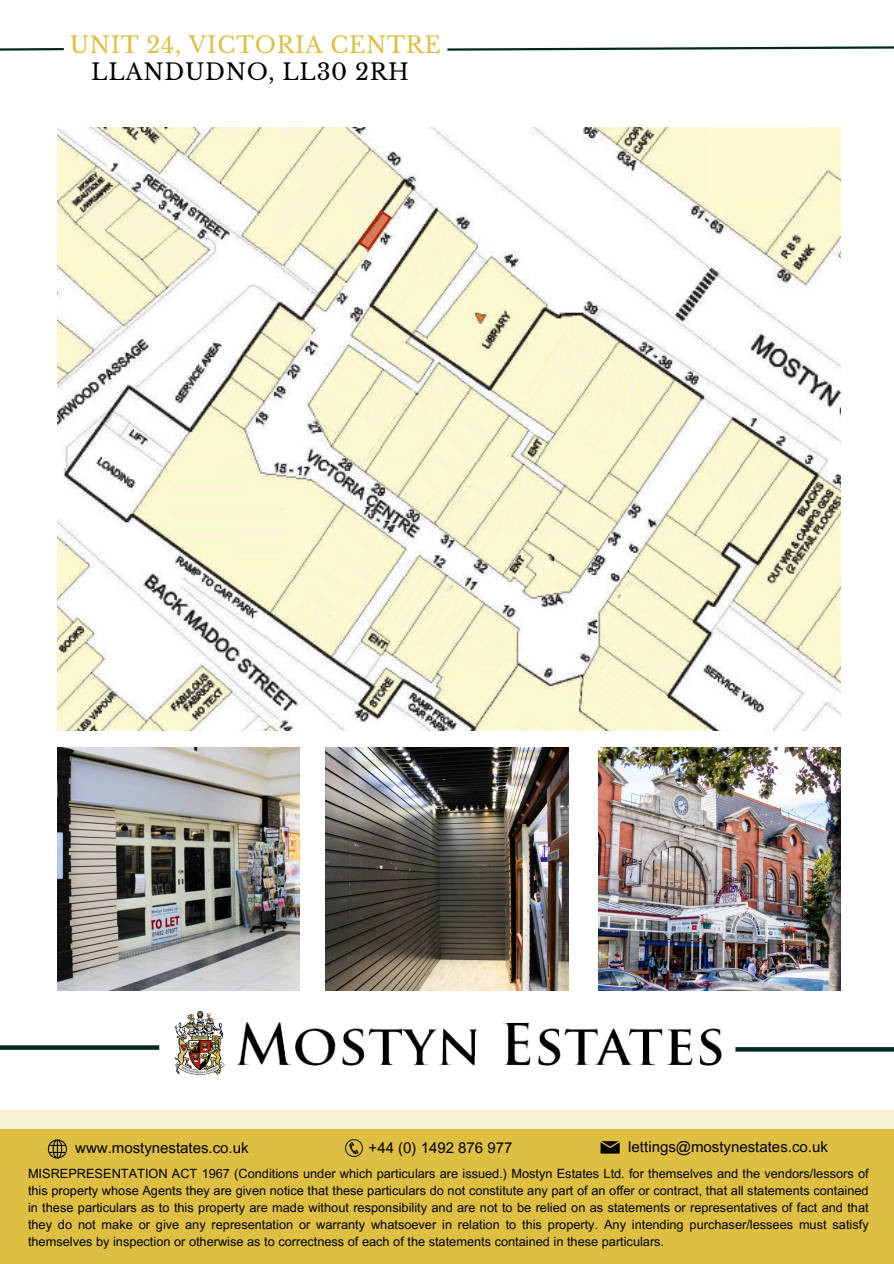
<style>
.page{position:relative;width:894px;height:1264px;background:#fff}
.page>*{position:absolute;margin:0;border:0;box-sizing:border-box;transform-origin:0 0}
.t1{font:22.5px "Libre Baskerville";letter-spacing:.03em;color:#debf41}
.t2{font:22.5px "Libre Baskerville";letter-spacing:.03em;color:#000}
.t3{font:15px "Arial MT Pro";color:#000}
.t4{font:12.75px/17px "Arial MT Pro";color:#000;text-align:justify}
</style>
<div class="page">
<div style="left:0;top:1110px;width:893px;height:153px;background:#debf41"></div>
<div style="left:0;top:1110px;width:893px;height:18px;background:#f7f0d3"></div>
<svg style="left:735px;top:1047px;width:158px;height:4px"></svg>
<img style="left:174px;top:1010px;width:51px;height:66px">
<img style="left:236px;top:1021px;width:486px;height:45px">
<svg style="left:0;top:1045px;width:159px;height:4px"></svg>
<svg style="left:447px;top:46px;width:446px;height:5px"></svg>
<svg style="left:0;top:48px;width:64px;height:3px"></svg>
<svg style="left:48px;top:1139px;width:19px;height:19px"></svg>
<svg style="left:600px;top:1141px;width:19px;height:12px"></svg>
<svg style="left:345px;top:1139px;width:18px;height:18px"></svg>
<img style="left:598px;top:747px;width:242px;height:243px">
<img style="left:57px;top:127px;width:783px;height:603px">
<svg style="left:358px;top:210px;width:34px;height:41px"></svg>
<img style="left:325px;top:747px;width:243px;height:243px">
<img style="left:57px;top:747px;width:243px;height:243px">
<div style="left:707px;top:127px;width:102px;height:64px;background:#fdf9d2"></div>
<p class="t1" style="left:70px;top:31px;width:372px">UNIT 24, VICTORIA CENTRE</p>
<p class="t2" style="left:91px;top:58px;width:319px">LLANDUDNO, LL30 2RH</p>
<p class="t3" style="left:628px;top:1140px;width:201px">lettings@mostynestates.co.uk</p>
<p class="t3" style="left:75px;top:1142px;width:175px">www.mostynestates.co.uk</p>
<p class="t3" style="left:368px;top:1141px;width:145px">+44 (0) 1492 876 977</p>
<p class="t4" style="left:28px;top:1166px;width:842px">MISREPRESENTATION ACT 1967 (Conditions under which particulars are issued.) Mostyn Estates Ltd. for themselves and the vendors/lessors of this property whose Agents they are given notice that these particulars do not constitute any part of an offer or contract, that all statements contained in these particulars as to this property are made without responsibility and are not to be relied on as statements or representatives of fact and that they do not make or give any representation or warranty whatsoever in relation to this property. Any intending purchaser/lessees must satisfy themselves by inspection or otherwise as to correctness of each of the statements contained in these particulars.</p>
</div>
